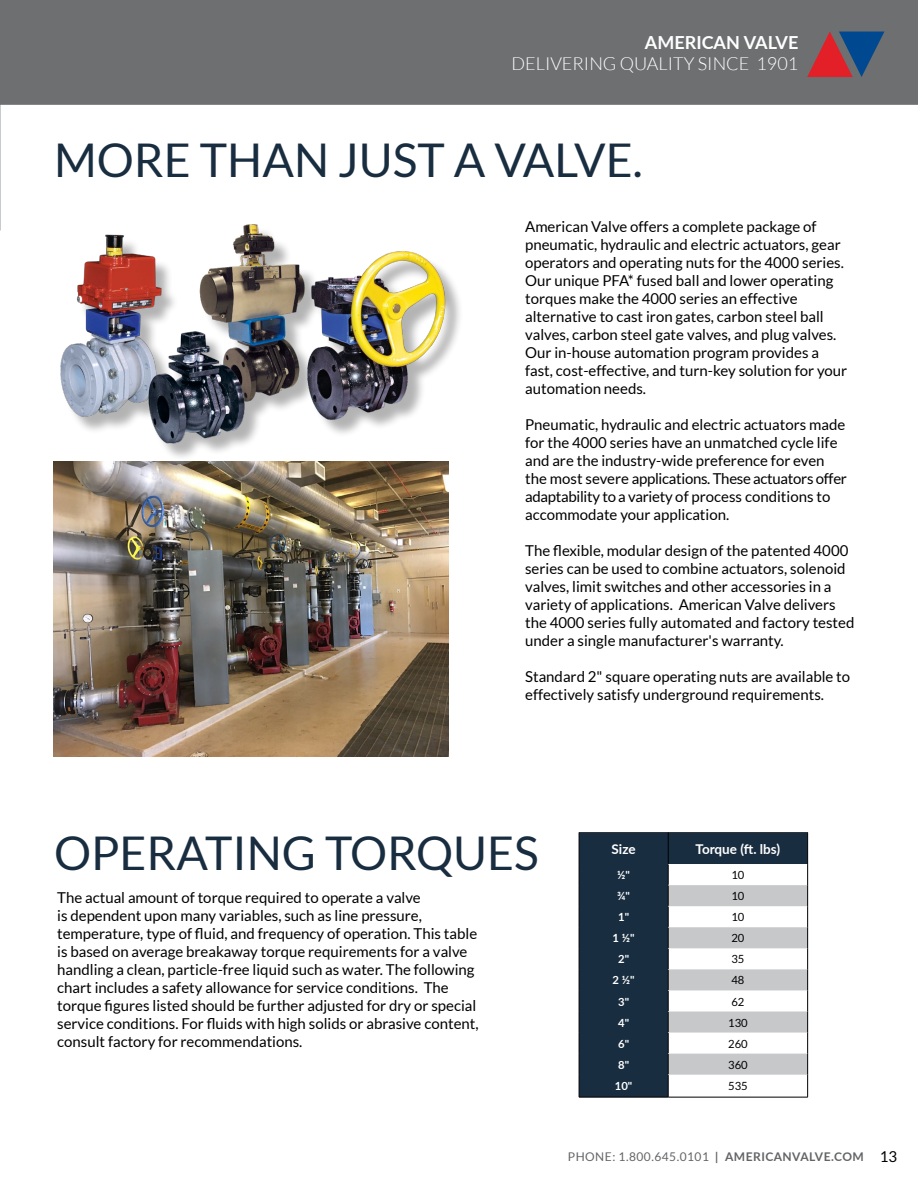
<style>
.page{position:relative;width:918px;height:1188px;background:#fff}
.page>*{position:absolute;margin:0;border:0;box-sizing:border-box;transform-origin:0 0}
.t1{font:46.5px "Lato";color:#192d40}
.t2{font:300 18px "Lato";color:#fff}
.t3{font:700 18px "Lato";color:#fff}
.t4{font:15px/18px "Lato";color:#000}
.t5{font:700 13.5px "Lato";color:#fff}
.t6{font:12px "Lato";letter-spacing:.04em;color:#636466}
.t7{font:11.25px "Lato";color:#000}
.t8{font:700 11.25px "Lato";color:#fff}
.s1{font-weight:700}
.s2{font-size:15px;color:#000}
</style>
<div class="page">
<div style="left:0;top:0;width:918px;height:105px;background:#6d6f71"></div>
<svg style="left:807px;top:32px;width:111px;height:68px;background:#6e5e6a"></svg>
<div style="left:580px;top:833px;width:227px;height:264px;background:#192d40"></div>
<hr style="left:579px;top:832px;width:89px;height:1px;background:#000">
<hr style="left:668px;top:832px;width:140px;height:1px;background:#000">
<hr style="left:579px;top:833px;width:1px;height:31px;background:#000">
<hr style="left:668px;top:833px;width:1px;height:31px;background:#000">
<hr style="left:807px;top:833px;width:1px;height:31px;background:#000">
<svg style="left:579px;top:864px;width:1px;height:233px"></svg>
<svg style="left:668px;top:864px;width:140px;height:233px"></svg>
<hr style="left:579px;top:1097px;width:89px;height:1px;background:#000">
<hr style="left:668px;top:1097px;width:140px;height:1px;background:#000">
<div style="left:63px;top:227px;width:400px;height:234px;background:#000;opacity:.3"></div>
<img style="left:60px;top:224px;width:388px;height:221px">
<img style="left:54px;top:461px;width:394px;height:296px">
<p class="t3" style="left:645px;top:30px;width:155px">AMERICAN VALVE</p>
<p class="t2" style="left:512px;top:54px;width:288px">DELIVERING QUALITY SINCE 1901</p>
<h1 class="t1" style="left:54px;top:134px;width:590px">MORE THAN JUST A VALVE.</h1>
<p class="t4" style="left:525px;top:217px;width:324px">American Valve offers a complete package of pneumatic, hydraulic and electric actuators, gear operators and operating nuts for the 4000 series.<br>Our unique PFA* fused ball and lower operating torques make the 4000 series an effective alternative to cast iron gates, carbon steel ball valves, carbon steel gate valves, and plug valves.<br>Our in-house automation program provides a fast, cost-effective, and turn-key solution for your automation needs.</p>
<p class="t4" style="left:525px;top:415px;width:323px">Pneumatic, hydraulic and electric actuators made for the 4000 series have an unmatched cycle life and are the industry-wide preference for even the most severe applications. These actuators offer adaptability to a variety of process conditions to accommodate your application.</p>
<p class="t4" style="left:525px;top:541px;width:331px">The flexible, modular design of the patented 4000 series can be used to combine actuators, solenoid valves, limit switches and other accessories in a variety of applications. American Valve delivers the 4000 series fully automated and factory tested under a single manufacturer's warranty.</p>
<p class="t4" style="left:525px;top:667px;width:327px">Standard 2" square operating nuts are available to effectively satisfy underground requirements.</p>
<h1 class="t1" style="left:54px;top:827px;width:486px">OPERATING TORQUES</h1>
<p class="t5" style="left:612px;top:839px;width:26px">Size</p>
<p class="t5" style="left:696px;top:839px;width:86px">Torque (ft. lbs)</p>
<p class="t8" style="left:617px;top:867px;width:14px">½"</p>
<p class="t7" style="left:731px;top:869px;width:15px">10</p>
<p class="t8" style="left:617px;top:888px;width:14px">¾"</p>
<p class="t7" style="left:731px;top:890px;width:15px">10</p>
<p class="t8" style="left:618px;top:909px;width:12px">1"</p>
<p class="t7" style="left:731px;top:911px;width:15px">10</p>
<p class="t8" style="left:613px;top:930px;width:23px">1 ½"</p>
<p class="t7" style="left:731px;top:932px;width:15px">20</p>
<p class="t8" style="left:618px;top:951px;width:12px">2"</p>
<p class="t7" style="left:731px;top:953px;width:15px">35</p>
<p class="t8" style="left:613px;top:972px;width:23px">2 ½"</p>
<p class="t7" style="left:731px;top:974px;width:15px">48</p>
<p class="t8" style="left:618px;top:993px;width:12px">3"</p>
<p class="t7" style="left:731px;top:995px;width:15px">62</p>
<p class="t8" style="left:618px;top:1014px;width:12px">4"</p>
<p class="t7" style="left:728px;top:1016px;width:21px">130</p>
<p class="t8" style="left:618px;top:1035px;width:12px">6"</p>
<p class="t7" style="left:728px;top:1037px;width:21px">260</p>
<p class="t8" style="left:618px;top:1056px;width:12px">8"</p>
<p class="t7" style="left:728px;top:1058px;width:21px">360</p>
<p class="t8" style="left:615px;top:1077px;width:19px">10"</p>
<p class="t7" style="left:728px;top:1079px;width:21px">535</p>
<p class="t4" style="left:57px;top:889px;width:423px">The actual amount of torque required to operate a valve<br>is dependent upon many variables, such as line pressure, temperature, type of fluid, and frequency of operation. This table is based on average breakaway torque requirements for a valve handling a clean, particle-free liquid such as water. The following chart includes a safety allowance for service conditions. The torque figures listed should be further adjusted for dry or special service conditions. For fluids with high solids or abrasive content, consult factory for recommendations.</p>
<p class="t6" style="left:568px;top:1150px;width:331px">PHONE: 1.800.645.0101 <span class="s1">| AMERICANVALVE.COM</span> <span class="s2">13</span></p>
</div>
